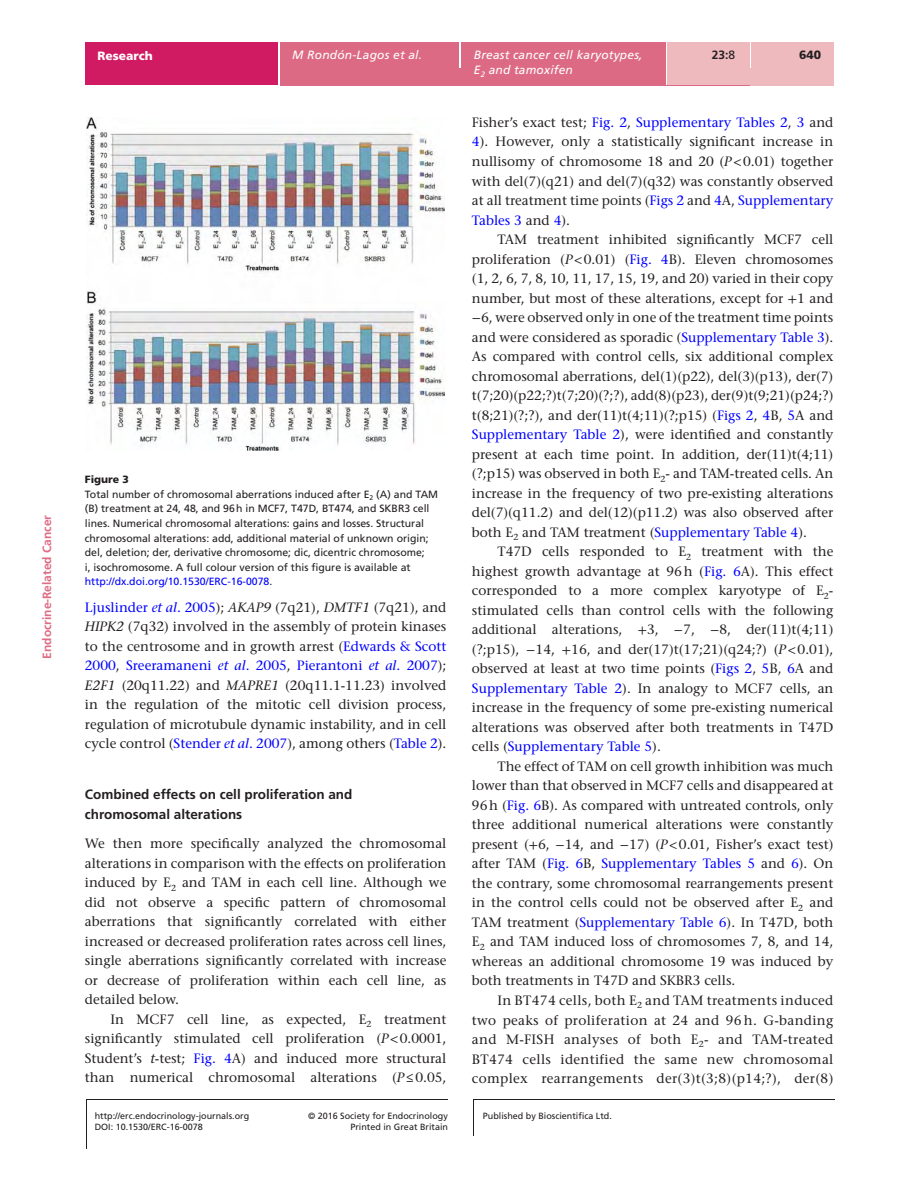
<style>
.page{position:relative;width:919px;height:1187px;background:#fff}
.page>*{position:absolute;margin:0;border:0;box-sizing:border-box;transform-origin:0 0}
.t1{font:500 13.5px/19.5px "Stone Serif Std";color:#231f20;text-align:justify}
.t2{font:700 13.5px/19.5px "Frutiger LT Std";color:#231f20}
.t3{font:italic 12px "Frutiger LT Std";letter-spacing:.015em;color:#fff}
.t4{font:700 12px "Frutiger LT Std";color:#df6c85}
.t5{font:900 12px "Frutiger LT Std";color:#fff}
.t6{font:700 12px "Frutiger LT Std";color:#231f20}
.t7{font:900 12px "Frutiger LT Std";color:#231f20}
.t8{font:10.5px/14.7px "Frutiger LT Std";color:#231f20}
.t9{font:9px/11.4px "Frutiger LT Std";color:#231f20;text-align:right}
.s1{font-weight:400}
.s2{font-weight:900}
.s3{color:#00f}
.s4{font-style:italic;color:#00f}
.s5{font-style:italic}
.s6{font-family:"STIX General";font-weight:400}
</style>
<div class="page">
<div style="left:85px;top:43px;width:194px;height:42px;background:#d01b62"></div>
<div style="left:280px;top:51px;width:553px;height:34px;background:#dd6a84"></div>
<div style="left:280px;top:43px;width:179px;height:8px;background:#dd6a84"></div>
<hr style="left:459px;top:43px;width:2px;height:25px;background:#fff">
<div style="left:461px;top:43px;width:204px;height:42px;background:#dd6a84"></div>
<hr style="left:665px;top:43px;width:2px;height:42px;background:#fff">
<div style="left:667px;top:43px;width:82px;height:42px;background:#efbabe"></div>
<div style="left:749px;top:68px;width:84px;height:17px;background:#efbabe"></div>
<hr style="left:749px;top:43px;width:2px;height:25px;background:#fff">
<div style="left:751px;top:43px;width:82px;height:25px;background:#efbabe"></div>
<hr style="left:86px;top:1099px;width:1px;height:49px;background:#231f20">
<hr style="left:473px;top:1099px;width:1px;height:36px;background:#231f20">
<hr style="left:86px;top:1098px;width:362px;height:1px;background:#231f20">
<hr style="left:473px;top:1098px;width:361px;height:1px;background:#231f20">
<img style="left:87px;top:117px;width:357px;height:333px">
<p class="t4" style="left:40px;top:658px;width:145px;rotate:-90deg">Endocrine-Related Cancer</p>
<p class="t5" style="left:97px;top:48px;width:57px">Research</p>
<p class="t3" style="left:292px;top:48px;width:131px">M Rondón-Lagos et al.</p>
<p class="t3" style="left:474px;top:48px;width:170px">Breast cancer cell karyotypes,</p>
<p class="t7" style="left:799px;top:48px;width:24px">640</p>
<p class="t3" style="left:474px;top:63px;width:101px">E<sub>2</sub> and tamoxifen</p>
<p class="t6" style="left:711px;top:48px;width:25px">23:<span class="s1">8</span></p>
<p class="t8" style="left:85px;top:472px;width:355px"><span class="s2">Figure 3<br></span>Total number of chromosomal aberrations induced after E<sub>2</sub> (A) and TAM (B) treatment at 24, 48, and 96h in MCF7, T47D, BT474, and SKBR3 cell lines. Numerical chromosomal alterations: gains and losses. Structural chromosomal alterations: add, additional material of unknown origin; del, deletion; der, derivative chromosome; dic, dicentric chromosome;<br>i, isochromosome. A full colour version of this figure is available at <span class="s3">http://dx.doi.org/10.1530/ERC-16-0078</span>.</p>
<p class="t1" style="left:85px;top:597px;width:363px"><span class="s3">Ljuslinder</span> <span class="s4">et al</span><span class="s3">. 2005</span>); <span class="s5">AKAP9</span> (7q21), <span class="s5">DMTF1</span> (7q21), and <span class="s5">HIPK2</span> (7q32) involved in the assembly of protein kinases to the centrosome and in growth arrest (<span class="s3">Edwards &amp; Scott 2000</span>, <span class="s3">Sreeramaneni</span> <span class="s4">et al</span><span class="s3">. 2005</span>, <span class="s3">Pierantoni</span> <span class="s4">et al</span><span class="s3">. 2007</span>); <span class="s5">E2F1</span> (20q11.22) and <span class="s5">MAPRE1</span> (20q11.1-11.23) involved in the regulation of the mitotic cell division process, regulation of microtubule dynamic instability, and in cell cycle control (<span class="s3">Stender</span> <span class="s4">et al</span><span class="s3">. 2007</span>), among others (<span class="s3">Table 2</span>).</p>
<p class="t2" style="left:85px;top:785px;width:269px">Combined effects on cell proliferation and chromosomal alterations</p>
<p class="t1" style="left:85px;top:833px;width:363px">We then more specifically analyzed the chromosomal alterations in comparison with the effects on proliferation induced by E<sub>2</sub> and TAM in each cell line. Although we did not observe a specific pattern of chromosomal aberrations that significantly correlated with either increased or decreased proliferation rates across cell lines, single aberrations significantly correlated with increase or decrease of proliferation within each cell line, as detailed below.</p>
<p class="t1" style="left:85px;top:1009px;width:363px;text-indent:26px">In MCF7 cell line, as expected, E<sub>2</sub> treatment significantly stimulated cell proliferation (<span class="s5">P</span>&lt;0.0001, Student’s <span class="s5">t</span>-test; <span class="s3">Fig. 4</span>A) and induced more structural than numerical chromosomal alterations (<span class="s5">P</span>≤0.05,</p>
<p class="t1" style="left:472px;top:112px;width:363px">Fisher’s exact test; <span class="s3">Fig. 2</span>, <span class="s3">Supplementary Tables 2</span>, <span class="s3">3</span> and <span class="s3">4</span>). However, only a statistically significant increase in nullisomy of chromosome 18 and 20 (<span class="s5">P</span>&lt;0.01) together with del(7)(q21) and del(7)(q32) was constantly observed at all treatment time points (<span class="s3">Figs 2</span> and <span class="s3">4</span>A, <span class="s3">Supplementary Tables 3</span> and <span class="s3">4</span>).</p>
<p class="t1" style="left:472px;top:229px;width:363px;text-indent:26px">TAM treatment inhibited significantly MCF7 cell proliferation (<span class="s5">P</span>&lt;0.01) (<span class="s3">Fig. 4</span>B). Eleven chromosomes (1, 2, 6, 7, 8, 10, 11, 17, 15, 19, and 20) varied in their copy number, but most of these alterations, except for <span class="s6">+</span>1 and <span class="s6">−</span>6, were observed only in one of the treatment time points and were considered as sporadic (<span class="s3">Supplementary Table 3</span>).<br>As compared with control cells, six additional complex chromosomal aberrations, del(1)(p22), del(3)(p13), der(7) t(7;20)(p22;?)t(7;20)(?;?), add(8)(p23), der(9)t(9;21)(p24;?) t(8;21)(?;?), and der(11)t(4;11)(?;p15) (<span class="s3">Figs 2</span>, <span class="s3">4</span>B, <span class="s3">5</span>A and <span class="s3">Supplementary Table 2</span>), were identified and constantly present at each time point. In addition, der(11)t(4;11) (?;p15) was observed in both E<sub>2</sub>- and TAM-treated cells. An increase in the frequency of two pre-existing alterations del(7)(q11.2) and del(12)(p11.2) was also observed after both E<sub>2</sub> and TAM treatment (<span class="s3">Supplementary Table 4</span>).</p>
<p class="t1" style="left:472px;top:542px;width:363px;text-indent:26px">T47D cells responded to E<sub>2</sub> treatment with the highest growth advantage at 96h (<span class="s3">Fig. 6</span>A). This effect corresponded to a more complex karyotype of E<sub>2</sub>- stimulated cells than control cells with the following additional alterations, <span class="s6">+</span>3, <span class="s6">−</span>7, <span class="s6">−</span>8, der(11)t(4;11) (?;p15), <span class="s6">−</span>14, <span class="s6">+</span>16, and der(17)t(17;21)(q24;?) (<span class="s5">P</span>&lt;0.01), observed at least at two time points (<span class="s3">Figs 2</span>, <span class="s3">5</span>B, <span class="s3">6</span>A and <span class="s3">Supplementary Table 2</span>). In analogy to MCF7 cells, an increase in the frequency of some pre-existing numerical alterations was observed after both treatments in T47D cells (<span class="s3">Supplementary Table 5</span>).</p>
<p class="t1" style="left:472px;top:756px;width:363px;text-indent:26px">The effect of TAM on cell growth inhibition was much lower than that observed in MCF7 cells and disappeared at 96h (<span class="s3">Fig. 6</span>B). As compared with untreated controls, only three additional numerical alterations were constantly present (<span class="s6">+</span>6, <span class="s6">−</span>14, and <span class="s6">−</span>17) (<span class="s5">P</span>&lt;0.01, Fisher’s exact test) after TAM (<span class="s3">Fig. 6</span>B, <span class="s3">Supplementary Tables 5</span> and <span class="s3">6</span>). On the contrary, some chromosomal rearrangements present in the control cells could not be observed after E<sub>2</sub> and TAM treatment (<span class="s3">Supplementary Table 6</span>). In T47D, both E<sub>2</sub> and TAM induced loss of chromosomes 7, 8, and 14, whereas an additional chromosome 19 was induced by both treatments in T47D and SKBR3 cells.</p>
<p class="t1" style="left:472px;top:990px;width:363px;text-indent:26px">In BT474 cells, both E<sub>2</sub> and TAM treatments induced two peaks of proliferation at 24 and 96 h. G-banding and M-FISH analyses of both E<sub>2</sub>- and TAM-treated BT474 cells identified the same new chromosomal complex rearrangements der(3)t(3;8)(p14;?), der(8)</p>
<p class="t9" style="left:95px;top:1109px;width:156px">http://erc.endocrinology-journals.org</p>
<p class="t9" style="left:308px;top:1109px;width:141px">© 2016 Society for Endocrinology<br>Printed in Great Britain</p>
<p class="t9" style="left:483px;top:1109px;width:131px">Published by Bioscientifica Ltd.</p>
<p class="t9" style="left:95px;top:1121px;width:110px">DOI: 10.1530/ERC-16-0078</p>
</div>
